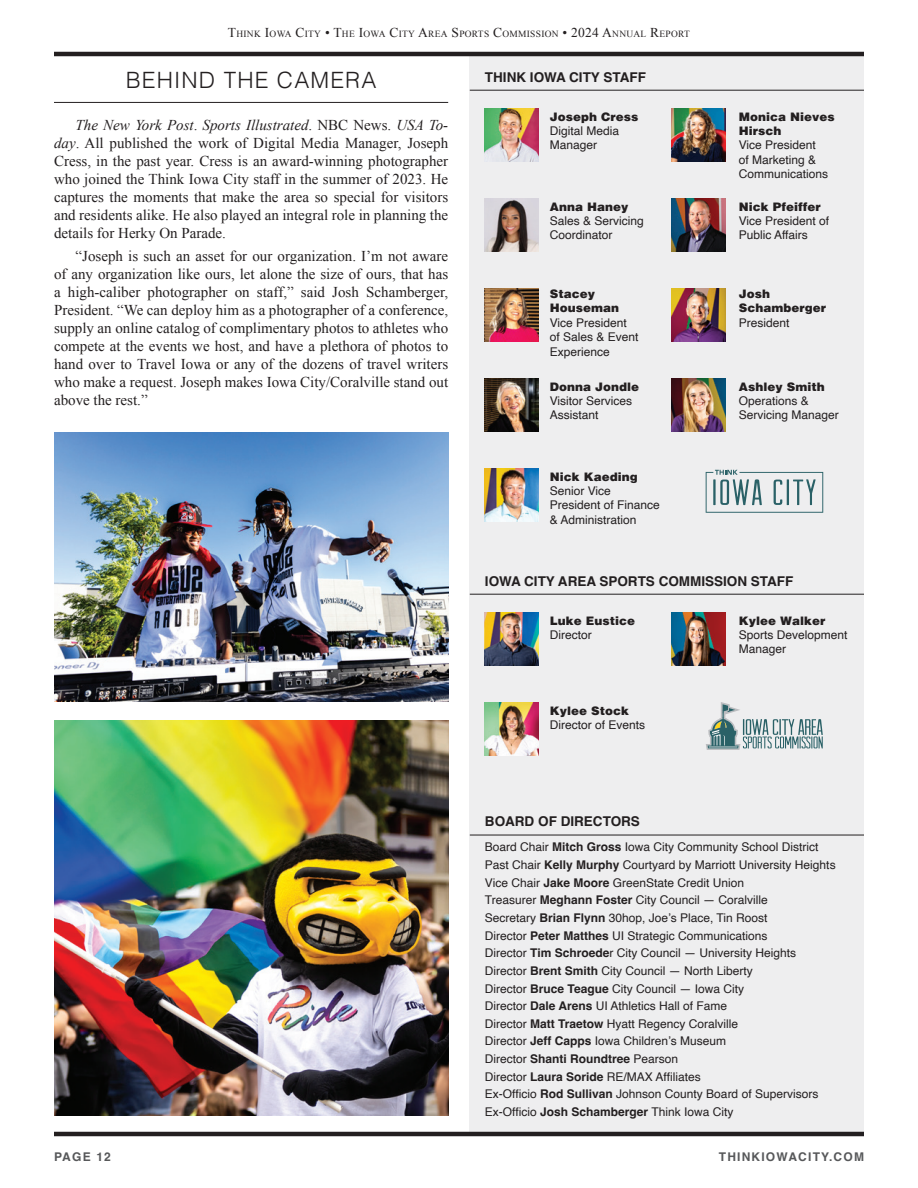
<style>
.page{position:relative;width:918px;height:1188px;background:#fff}
.page>*{position:absolute;margin:0;border:0;box-sizing:border-box;transform-origin:0 0}
.t1{font:300 22.5px "Helvetica";letter-spacing:.05em;color:#231f20}
.t2{font:15px/18px "Times New Roman";color:#231f20;text-align:justify}
.t3{font:700 13.5px "Helvetica";color:#231f20}
.t4{font:12px/17.7px "Helvetica";color:#231f20}
.t5{font:900 12px/14.4px "Helvetica";color:#231f20}
.t6{font:700 12px "Helvetica";letter-spacing:.1em;color:#57585a}
.t7{font:9.45px "Times New Roman";letter-spacing:.03em;color:#231f20}
.s1{font-size:13.5px}
.s2{font-style:italic}
.s3{font-weight:700}
</style>
<div class="page">
<div style="left:470px;top:57px;width:394px;height:1077px;background:#eeeeef"></div>
<img style="left:54px;top:432px;width:394px;height:270px">
<img style="left:54px;top:720px;width:394px;height:396px">
<hr style="left:54px;top:52px;width:810px;height:4px;background:#231f20">
<hr style="left:54px;top:1132px;width:810px;height:4px;background:#231f20">
<img style="left:485px;top:108px;width:54px;height:54px">
<img style="left:485px;top:612px;width:54px;height:54px">
<img style="left:671px;top:108px;width:54px;height:54px">
<img style="left:671px;top:612px;width:54px;height:54px">
<img style="left:485px;top:198px;width:54px;height:54px">
<img style="left:485px;top:702px;width:54px;height:54px">
<img style="left:671px;top:198px;width:54px;height:54px">
<img style="left:485px;top:288px;width:54px;height:54px">
<img style="left:671px;top:288px;width:54px;height:54px">
<img style="left:485px;top:378px;width:54px;height:54px">
<img style="left:671px;top:378px;width:54px;height:54px">
<img style="left:485px;top:468px;width:54px;height:54px">
<hr style="left:54px;top:102px;width:394px;height:1px;background:#231f20">
<hr style="left:470px;top:90px;width:394px;height:1px;background:#231f20">
<hr style="left:470px;top:594px;width:394px;height:1px;background:#231f20">
<hr style="left:470px;top:835px;width:394px;height:1px;background:#231f20">
<svg style="left:706px;top:470px;width:117px;height:43px"></svg>
<svg style="left:706px;top:702px;width:117px;height:48px"></svg>
<p class="t7" style="left:228px;top:28px;width:393px"><span class="s1">T</span>HINK <span class="s1">I</span>OWA <span class="s1">C</span>ITY <span class="s1">• T</span>HE <span class="s1">I</span>OWA <span class="s1">C</span>ITY <span class="s1">A</span>REA <span class="s1">S</span> PORTS <span class="s1">C</span>OMMISSION <span class="s1">• 2024 A</span>NNU</p>
<p class="t7" style="left:634px;top:28px;width:58px">AL <span class="s1">R</span>EPORT</p>
<h1 class="t1" style="left:126px;top:61px;width:252px">BEHIND THE CAMERA</h1>
<p class="t2" style="left:54px;top:116px;width:396px;text-indent:22px"><span class="s2">The New York Post</span>. <span class="s2">Sports Illustrated</span>. NBC News. <span class="s2">USA To&shy;day</span>. All published the work of Digital Media Manager, Joseph Cress, in the past year. Cress is an award-winning photographer who joined the Think Iowa City staff in the summer of 2023. He captures the moments that make the area so special for visitors and residents alike. He also played an integral role in planning the details for Herky On Parade.</p>
<p class="t2" style="left:54px;top:247px;width:396px;text-indent:22px">“Joseph is such an asset for our organization. I’m not aware of any organization like ours, let alone the size of ours, that has a high-caliber photographer on staff,” said Josh Schamberger, President. “We can deploy him as a photographer of a conference, supply an online catalog of complimentary photos to athletes who compete at the events we host, and have a plethora of photos to hand over to Travel Iowa or any of the dozens of travel writers who make a request. Joseph makes Iowa City/Coralville stand out above the rest.”</p>
<p class="t3" style="left:485px;top:69px;width:163px">THINK IOWA CITY STAFF</p>
<p class="t5" style="left:550px;top:109px;width:90px">Joseph Cress</p>
<p class="t4" style="left:550px;top:124px;width:71px;line-height:14.4px">Digital Media<br>Manager</p>
<p class="t5" style="left:550px;top:199px;width:80px">Anna Haney</p>
<p class="t4" style="left:550px;top:214px;width:96px;line-height:14.4px">Sales &amp; Servicing<br>Coordinator</p>
<p class="t5" style="left:550px;top:286px;width:71px">Stacey<br>Houseman</p>
<p class="t4" style="left:550px;top:316px;width:90px;line-height:14.4px">Vice President of Sales &amp; Event<br>Experience</p>
<p class="t5" style="left:550px;top:379px;width:91px">Donna Jondle</p>
<p class="t4" style="left:550px;top:394px;width:84px;line-height:14.4px">Visitor Services<br>Assistant</p>
<p class="t5" style="left:550px;top:469px;width:90px">Nick Kaeding</p>
<p class="t4" style="left:550px;top:484px;width:112px;line-height:14.4px">Senior Vice<br>President of Finance &amp; Administration</p>
<p class="t5" style="left:739px;top:109px;width:98px">Monica Nieves<br>Hirsch</p>
<p class="t4" style="left:739px;top:138px;width:91px;line-height:14.4px">Vice President of Marketing &amp;<br>Communications</p>
<p class="t5" style="left:739px;top:199px;width:83px">Nick Pfeiffer</p>
<p class="t4" style="left:739px;top:214px;width:92px;line-height:14.4px">Vice President of<br>Public Affairs</p>
<p class="t5" style="left:739px;top:286px;width:89px">Josh<br>Schamberger</p>
<p class="t4" style="left:739px;top:314px;width:52px">President</p>
<p class="t5" style="left:739px;top:379px;width:87px">Ashley Smith</p>
<p class="t4" style="left:739px;top:394px;width:102px;line-height:14.4px">Operations &amp;<br>Servicing Manager</p>
<p class="t3" style="left:485px;top:573px;width:310px">IOWA CITY AREA SPORTS COMMISSION STAFF</p>
<p class="t5" style="left:550px;top:613px;width:87px">Luke Eustice</p>
<p class="t4" style="left:550px;top:626px;width:43px">Director</p>
<p class="t5" style="left:550px;top:703px;width:81px">Kylee Stock</p>
<p class="t4" style="left:550px;top:716px;width:97px">Director of Events</p>
<p class="t5" style="left:739px;top:613px;width:88px">Kylee Walker</p>
<p class="t4" style="left:739px;top:628px;width:110px;line-height:14.4px">Sports Development<br>Manager</p>
<p class="t3" style="left:485px;top:813px;width:157px">BOARD OF DIRECTORS</p>
<p class="t4" style="left:485px;top:839px;width:352px">Board Chair <span class="s3">Mitch Gross</span> Iowa City Community School District Past Chair <span class="s3">Kelly Murphy</span> Courtyard by Marriott University Heights Vice Chair <span class="s3">Jake Moore</span> GreenState Credit Union<br>Treasurer <span class="s3">Meghann Foster</span> City Council — Coralville<br>Secretary <span class="s3">Brian Flynn</span> 30hop, Joe’s Place, Tin Roost<br>Director <span class="s3">Peter Matthes</span> UI Strategic Communications<br>Director <span class="s3">Tim Schroede</span>r City Council — University Heights Director <span class="s3">Brent Smith</span> City Council — North Liberty<br>Director <span class="s3">Bruce Teague</span> City Council — Iowa City<br>Director <span class="s3">Dale Arens</span> UI Athletics Hall of Fame<br>Director <span class="s3">Matt Traetow</span> Hyatt Regency Coralville<br>Director <span class="s3">Jeff Capps</span> Iowa Children’s Museum<br>Director <span class="s3">Shanti Roundtree</span> Pearson<br>Director <span class="s3">Laura Soride</span> RE/MAX Affiliates<br>Ex-Officio <span class="s3">Rod Sullivan</span> Johnson County Board of Supervisors Ex-Officio <span class="s3">Josh Schamberger</span> Think Iowa City</p>
<p class="t6" style="left:54px;top:1149px;width:59px">PAGE 12</p>
<p class="t6" style="left:719px;top:1149px;width:147px">THINKIOWACITY.COM</p>
</div>
